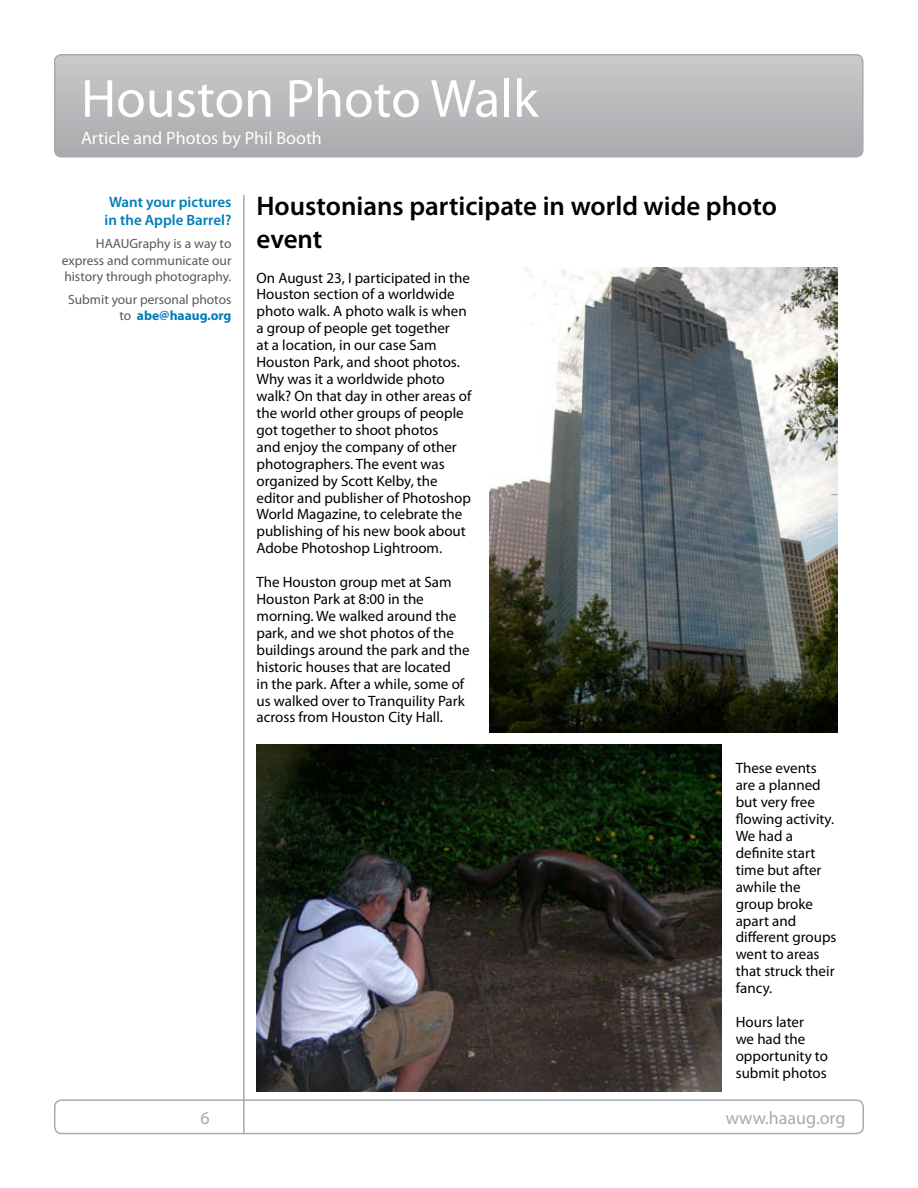
<style>
.page{position:relative;width:918px;height:1188px;background:#fff}
.page>*{position:absolute;margin:0;border:0;box-sizing:border-box;transform-origin:0 0}
.t1{font:54px "Myriad Pro";color:#fff}
.t2{font:600 27px/32.4px "Myriad Pro";color:#000}
.t3{font:18px "Myriad Pro";color:#fff}
.t4{font:18px "Myriad Pro";color:#a7a9ac}
.t5{font:15px/17px "Myriad Pro";color:#000}
.t6{font:600 15px/18px "Myriad Pro";color:#007db9;text-align:center}
.t7{font:13.5px/16.2px "Myriad Pro";color:#58595b;text-align:justify}
.t8{font:700 13.5px "Myriad";color:#007db9}
.s1{font-family:"Myriad Pro";font-weight:400;color:#58595b}
</style>
<div class="page">
<hr style="left:243px;top:195px;width:2px;height:939px;background:#a7a9ac">
<div style="left:54px;top:1099px;width:810px;height:35px;border:2px solid #a7a9ac;border-radius:7px"></div>
<svg style="left:55px;top:55px;width:806px;height:100px;background:#b8b9bc"></svg>
<div style="left:54px;top:54px;width:810px;height:104px;border:2px solid #a7a9ac;border-radius:7px"></div>
<img style="left:256px;top:744px;width:466px;height:348px">
<img style="left:489px;top:267px;width:348px;height:465px">
<h1 class="t1" style="left:81px;top:65px;width:459px">Houston Photo Walk</h1>
<p class="t3" style="left:81px;top:127px;width:242px">Article and Photos by Phil Booth</p>
<p class="t6" style="left:105px;top:193px;width:128px">Want your pictures in the Apple Barrel?</p>
<p class="t7" style="left:62px;top:236px;width:171px;text-indent:34px">HAAUGraphy is a way to express and communicate our history through photography.</p>
<p class="t7" style="left:68px;top:291px;width:165px">Submit your personal photos</p>
<p class="t8" style="left:119px;top:308px;width:114px"><span class="s1">to</span> abe@haaug.org</p>
<h2 class="t2" style="left:256px;top:189px;width:522px">Houstonians participate in world wide photo event</h2>
<p class="t5" style="left:256px;top:269px;width:216px">On August 23, I participated in the<br>Houston section of a worldwide photo walk. A photo walk is when a group of people get together<br>at a location, in our case Sam<br>Houston Park, and shoot photos.<br>Why was it a worldwide photo walk? On that day in other areas of the world other groups of people got together to shoot photos<br>and enjoy the company of other photographers. The event was organized by Scott Kelby, the editor and publisher of Photoshop<br>World Magazine, to celebrate the publishing of his new book about<br>Adobe Photoshop Lightroom.</p>
<p class="t5" style="left:256px;top:573px;width:215px">The Houston group met at Sam<br>Houston Park at 8:00 in the morning. We walked around the park, and we shot photos of the buildings around the park and the historic houses that are located<br>in the park. After a while, some of us walked over to Tranquility Park across from Houston City Hall.</p>
<p class="t5" style="left:736px;top:760px;width:102px">These events are a planned but very free flowing activity.<br>We had a definite start time but after awhile the group broke apart and different groups went to areas that struck their fancy.</p>
<p class="t5" style="left:736px;top:1013px;width:94px">Hours later<br>we had the opportunity to submit photos</p>
<p class="t4" style="left:201px;top:1107px;width:11px">6</p>
<p class="t4" style="left:726px;top:1107px;width:121px">www.haaug.org</p>
</div>
